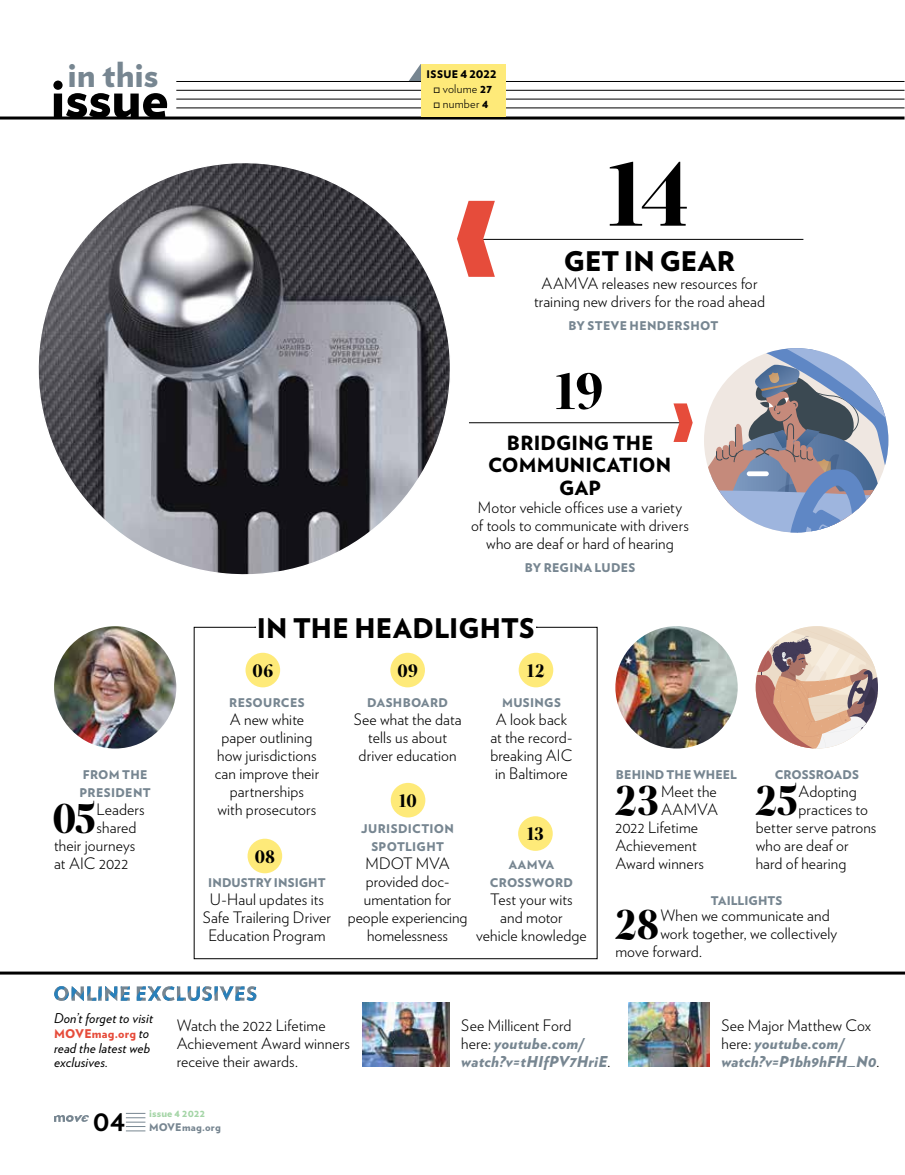
<style>
.page{position:relative;width:905px;height:1175px;background:#fff}
.page>*{position:absolute;margin:0;border:0;box-sizing:border-box;transform-origin:0 0}
.t1{font:90px "Leitura Display";color:#000}
.t2{font:900 55.5px "Verlag";color:#000}
.t3{font:51px "Leitura Display";color:#000}
.t4{font:41.4px "Leitura Display";letter-spacing:-.04em;color:#000}
.t5{font:900 34.5px "Verlag";letter-spacing:-.005em;color:#778691}
.t6{font:700 30px "Verlag";color:#000}
.t7{font:900 27px "Verlag";letter-spacing:.01em;color:#000}
.t8{font:900 19.5px/22.5px "Verlag";letter-spacing:.01em;color:#000;text-align:center}
.t9{font:18px "Leitura Display";letter-spacing:-.015em;color:#000}
.t10{font:300 15.75px/18px "Verlag";letter-spacing:.005em;color:#000;text-align:center}
.t11{font:italic 900 15px/18px "Verlag";letter-spacing:.01em;color:#778691}
.t12{font:italic 13.5px/14.2px "Verlag";letter-spacing:.01em;color:#000}
.t13{font:900 12px/18px "Verlag";letter-spacing:.02em;color:#778691;text-align:center}
.t14{font:300 12px "Verlag";letter-spacing:.02em;color:#000}
.t15{font:900 12px "Verlag";letter-spacing:.02em;color:#e64c3b}
.t16{font:900 12px "Verlag";color:#778691}
.t17{font:900 10.5px "Verlag";letter-spacing:.025em;color:#778691}
.t18{font:900 10.5px "Verlag";letter-spacing:.035em;color:#000}
.t19{font:900 10.5px "Verlag";letter-spacing:.025em;color:#a5d5a7}
.s1{font-weight:900}
.s2{font-weight:400;font-style:italic;font-size:13.5px;color:#000}
.s3{font-weight:300;font-style:normal;font-size:15.75px;color:#000}
</style>
<div class="page">
<svg style="left:194px;top:627px;width:403px;height:332px"></svg>
<svg style="left:408px;top:64px;width:13px;height:17px"></svg>
<hr style="left:176px;top:99px;width:728px;height:1px;background:#000">
<hr style="left:176px;top:81px;width:728px;height:1px;background:#000">
<hr style="left:176px;top:90px;width:728px;height:1px;background:#000">
<hr style="left:176px;top:108px;width:728px;height:1px;background:#000">
<hr style="left:0;top:116px;width:904px;height:3px;background:#000">
<hr style="left:0;top:971px;width:904px;height:3px;background:#000">
<div style="left:421px;top:64px;width:84px;height:52px;background:#feea79"></div>
<svg style="left:54px;top:986px;width:202px;height:15px"></svg>
<div style="left:518px;top:653px;width:35px;height:34px;background:#feea79;border-radius:50%"></div>
<img style="left:54px;top:626px;width:122px;height:122px;border-radius:61px">
<div style="left:390px;top:653px;width:35px;height:34px;background:#feea79;border-radius:50%"></div>
<div style="left:245px;top:653px;width:35px;height:34px;background:#feea79;border-radius:50%"></div>
<svg style="left:755px;top:626px;width:123px;height:122px"></svg>
<img style="left:615px;top:626px;width:122px;height:122px;border-radius:61px">
<hr style="left:482px;top:239px;width:321px;height:1px;background:#000">
<svg style="left:461px;top:201px;width:34px;height:76px"></svg>
<svg style="left:704px;top:348px;width:184px;height:184px"></svg>
<hr style="left:469px;top:422px;width:222px;height:1px;background:#000">
<svg style="left:673px;top:403px;width:19px;height:39px"></svg>
<svg style="left:38px;top:163px;width:423px;height:412px"></svg>
<div style="left:247px;top:838px;width:35px;height:35px;background:#feea79;border-radius:50%"></div>
<div style="left:391px;top:783px;width:34px;height:34px;background:#feea79;border-radius:50%"></div>
<div style="left:518px;top:816px;width:34px;height:34px;background:#feea79;border-radius:50%"></div>
<img style="left:362px;top:1002px;width:87px;height:64px">
<img style="left:628px;top:1002px;width:81px;height:64px">
<svg style="left:54px;top:1115px;width:35px;height:6px"></svg>
<svg style="left:126px;top:1113px;width:19px;height:18px"></svg>
<h3 class="t5" style="left:68px;top:46px;width:92px">in this</h3>
<h2 class="t2" style="left:50px;top:52px;width:120px">issue</h2>
<p class="t13" style="left:80px;top:765px;width:73px;text-align:left">FROM THE<br>PRESIDENT</p>
<h3 class="t4" style="left:52px;top:790px;width:46px">05</h3>
<p class="t10" style="left:97px;top:799px;width:50px">Leaders</p>
<p class="t10" style="left:97px;top:817px;width:41px">shared</p>
<p class="t10" style="left:54px;top:835px;width:83px">their journeys</p>
<p class="t10" style="left:54px;top:853px;width:76px">at AIC 2022</p>
<p class="t18" style="left:426px;top:66px;width:71px">ISSUE 4 2022</p>
<p class="t14" style="left:433px;top:80px;width:60px">□ volume <span class="s1">27</span></p>
<p class="t14" style="left:433px;top:95px;width:56px">□ number <span class="s1">4</span></p>
<h1 class="t1" style="left:606px;top:133px;width:86px">14</h1>
<h3 class="t7" style="left:564px;top:239px;width:172px">GET IN GEAR</h3>
<p class="t10" style="left:534px;top:273px;width:232px">AAMVA releases new resources for training new drivers for the road ahead</p>
<p class="t13" style="left:568px;top:316px;width:151px">BY STEVE HENDERSHOT</p>
<h3 class="t3" style="left:554px;top:357px;width:51px">19</h3>
<p class="t8" style="left:488px;top:430px;width:185px">BRIDGING THE<br>COMMUNICATION<br>GAP</p>
<p class="t10" style="left:471px;top:497px;width:219px">Motor vehicle offices use a variety of tools to communicate with drivers who are deaf or hard of hearing</p>
<p class="t13" style="left:524px;top:558px;width:112px">BY REGINA LUDES</p>
<h3 class="t7" style="left:257px;top:606px;width:279px">IN THE HEADLIGHTS</h3>
<p class="t9" style="left:252px;top:658px;width:23px">06</p>
<p class="t9" style="left:397px;top:658px;width:23px">09</p>
<p class="t9" style="left:527px;top:658px;width:20px">12</p>
<p class="t13" style="left:229px;top:693px;width:77px">RESOURCES</p>
<p class="t10" style="left:215px;top:709px;width:106px">A new white paper outlining how jurisdictions can improve their partnerships<br>with prosecutors</p>
<p class="t9" style="left:254px;top:844px;width:22px">08</p>
<p class="t13" style="left:208px;top:873px;width:119px">INDUSTRY INSIGHT</p>
<p class="t10" style="left:203px;top:889px;width:130px">U-Haul updates its<br>Safe Trailering Driver<br>Education Program</p>
<p class="t13" style="left:367px;top:693px;width:82px">DASHBOARD</p>
<p class="t10" style="left:354px;top:709px;width:109px">See what the data tells us about driver education</p>
<p class="t9" style="left:399px;top:788px;width:20px">10</p>
<p class="t13" style="left:361px;top:819px;width:94px">JURISDICTION<br>SPOTLIGHT</p>
<p class="t10" style="left:348px;top:853px;width:121px">MDOT MVA provided doc&shy;umentation for people experiencing homelessness</p>
<p class="t13" style="left:502px;top:693px;width:60px">MUSINGS</p>
<p class="t10" style="left:490px;top:709px;width:84px">A look back at the record&shy;breaking AIC in Baltimore</p>
<p class="t9" style="left:527px;top:822px;width:19px">13</p>
<p class="t13" style="left:490px;top:855px;width:85px">AAMVA<br>CROSSWORD</p>
<p class="t10" style="left:476px;top:889px;width:112px">Test your wits<br>and motor<br>vehicle knowledge</p>
<p class="t13" style="left:616px;top:765px;width:123px">BEHIND THE WHEEL</p>
<h3 class="t4" style="left:614px;top:772px;width:47px">23</h3>
<p class="t10" style="left:661px;top:781px;width:57px">Meet the</p>
<p class="t16" style="left:774px;top:764px;width:86px">CROSSROADS</p>
<h3 class="t4" style="left:754px;top:772px;width:45px">25</h3>
<p class="t10" style="left:798px;top:781px;width:60px">Adopting</p>
<p class="t10" style="left:661px;top:799px;width:58px">AAMVA</p>
<p class="t10" style="left:615px;top:817px;width:84px">2022 Lifetime</p>
<p class="t10" style="left:615px;top:835px;width:83px">Achievement</p>
<p class="t10" style="left:615px;top:853px;width:90px">Award winners</p>
<p class="t13" style="left:711px;top:891px;width:73px">TAILLIGHTS</p>
<h3 class="t4" style="left:614px;top:897px;width:47px">28</h3>
<p class="t10" style="left:660px;top:905px;width:171px">When we communicate and</p>
<p class="t10" style="left:798px;top:799px;width:71px">practices to</p>
<p class="t10" style="left:755px;top:817px;width:122px">better serve patrons</p>
<p class="t10" style="left:755px;top:835px;width:95px">who are deaf or</p>
<p class="t10" style="left:755px;top:853px;width:92px">hard of hearing</p>
<p class="t10" style="left:660px;top:923px;width:178px">work together, we collectively</p>
<p class="t10" style="left:615px;top:941px;width:88px">move forward.</p>
<p class="t12" style="left:54px;top:1010px;width:100px">Don’t forget to visit</p>
<p class="t15" style="left:54px;top:1024px;width:97px">MOVEmag.org <span class="s2">to</span></p>
<p class="t12" style="left:54px;top:1039px;width:98px">read the latest web exclusives.</p>
<p class="t10" style="left:177px;top:1015px;width:175px;text-align:left">Watch the 2022 Lifetime<br>Achievement Award winners receive their awards.</p>
<p class="t10" style="left:461px;top:1015px;width:112px">See Millicent Ford</p>
<p class="t11" style="left:461px;top:1033px;width:151px"><span class="s3">here:</span> youtube.com/ watch?v=tHIfPV7HriE<span class="s3">.</span></p>
<p class="t10" style="left:721px;top:1015px;width:151px">See Major Matthew Cox</p>
<p class="t11" style="left:721px;top:1033px;width:159px"><span class="s3">here:</span> youtube.com/ watch?v=P1bh9hFH_N0<span class="s3">.</span></p>
<h3 class="t6" style="left:93px;top:1096px;width:34px">04</h3>
<p class="t19" style="left:149px;top:1104px;width:57px">issue 4 2022</p>
<p class="t17" style="left:149px;top:1118px;width:73px">MOVEmag.org</p>
</div>
